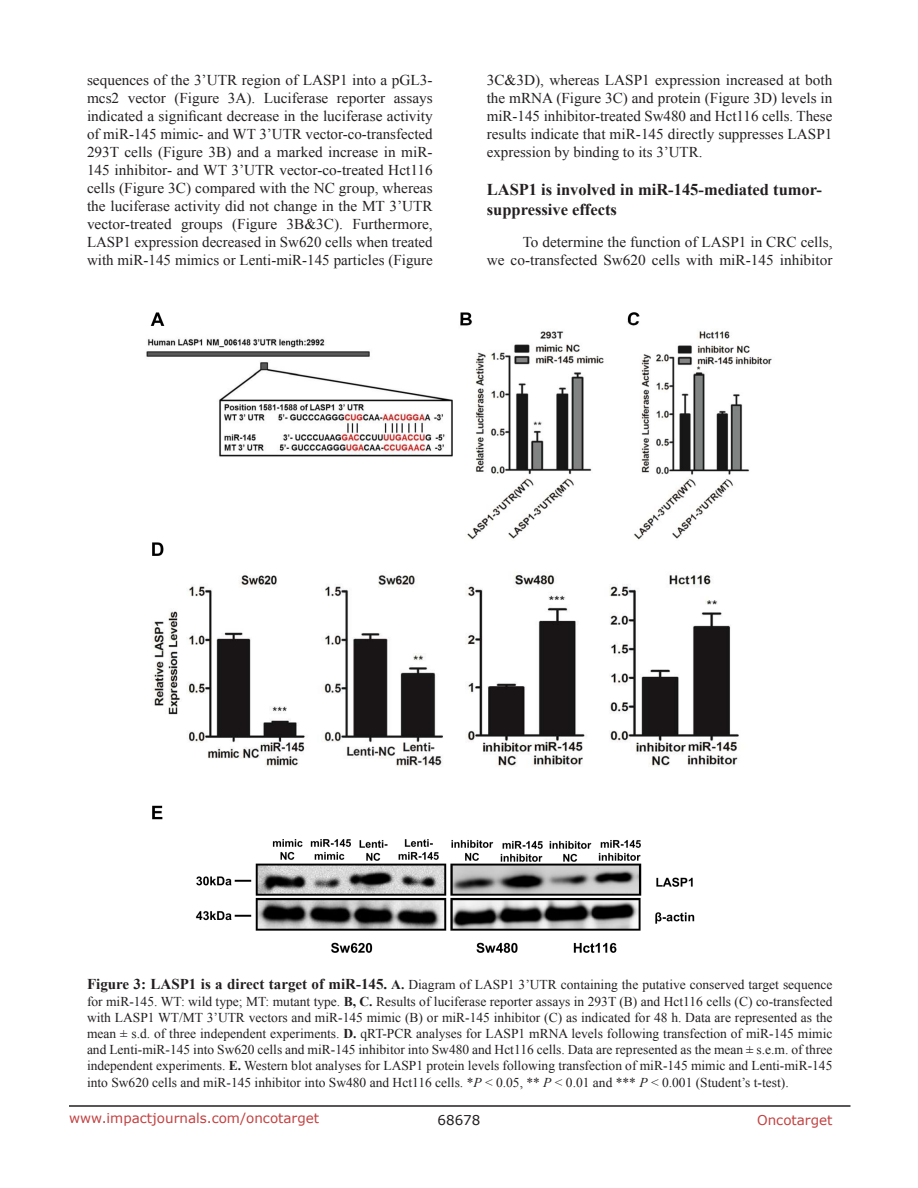
<style>
.page{position:relative;width:918px;height:1188px;background:#fff}
.page>*{position:absolute;margin:0;border:0;box-sizing:border-box;transform-origin:0 0}
.SubHeading{font:700 16.5px/19.8px "Times New Roman";color:#231f20}
.BodyText{font:15px/18px "Times New Roman";color:#231f20;text-align:justify}
.figuretext{font:13.5px/16.2px "Times New Roman";color:#231f20;text-align:justify}
.t1{font:13.5px "Verdana";color:#c24141}
.t2{font:13.5px "Verdana";color:#231f20}
.s1{font-weight:700;font-size:15px}
.s2{font-weight:700}
.s3{font-style:italic}
</style>
<div class="page">
<hr style="left:69px;top:1105px;width:781px;height:2px;background:#231f20">
<img style="left:146px;top:312px;width:626px;height:640px">
<p class="BodyText" style="left:87px;top:71px;width:347px">sequences of the 3’UTR region of LASP1 into a pGL3- mcs2 vector (Figure 3A). Luciferase reporter assays indicated a significant decrease in the luciferase activity of miR-145 mimic- and WT 3’UTR vector-co-transfected 293T cells (Figure 3B) and a marked increase in miR-145 inhibitor- and WT 3’UTR vector-co-treated Hct116 cells (Figure 3C) compared with the NC group, whereas the luciferase activity did not change in the MT 3’UTR vector-treated groups (Figure 3B&amp;3C). Furthermore, LASP1 expression decreased in Sw620 cells when treated with miR-145 mimics or Lenti-miR-145 particles (Figure</p>
<p class="BodyText" style="left:487px;top:71px;width:347px">3C&amp;3D), whereas LASP1 expression increased at both the mRNA (Figure 3C) and protein (Figure 3D) levels in miR-145 inhibitor-treated Sw480 and Hct116 cells. These results indicate that miR-145 directly suppresses LASP1 expression by binding to its 3’UTR.</p>
<p class="SubHeading" style="left:487px;top:179px;width:337px">LASP1 is involved in miR-145-mediated tumor&shy;suppressive effects</p>
<p class="BodyText" style="left:487px;top:232px;width:347px;text-align:right">To determine the function of LASP1 in CRC cells,<br>we co-transfected Sw620 cells with miR-145 inhibitor</p>
<p class="figuretext" style="left:87px;top:977px;width:747px"><span class="s1">Figure 3: LASP1 is a direct target of miR-145.</span> <span class="s2">A.</span> Diagram of LASP1 3’UTR containing the putative conserved target sequence for miR-145. WT: wild type; MT: mutant type. <span class="s2">B, C.</span> Results of luciferase reporter assays in 293T (B) and Hct116 cells (C) co-transfected with LASP1 WT/MT 3’UTR vectors and miR-145 mimic (B) or miR-145 inhibitor (C) as indicated for 48 h. Data are represented as the mean ± s.d. of three independent experiments. <span class="s2">D.</span> qRT-PCR analyses for LASP1 mRNA levels following transfection of miR-145 mimic and Lenti-miR-145 into Sw620 cells and miR-145 inhibitor into Sw480 and Hct116 cells. Data are represented as the mean ± s.e.m. of three independent experiments. <span class="s2">E.</span> Western blot analyses for LASP1 protein levels following transfection of miR-145 mimic and Lenti-miR-145 into Sw620 cells and miR-145 inhibitor into Sw480 and Hct116 cells. *<span class="s3">P</span> &lt; 0.05, ** <span class="s3">P</span> &lt; 0.01 and *** <span class="s3">P</span> &lt; 0.001 (Student’s t-test).</p>
<p class="t1" style="left:69px;top:1109px;width:252px">www.impactjournals.com/oncotarget</p>
<p class="t2" style="left:438px;top:1111px;width:44px">68678</p>
<p class="t1" style="left:757px;top:1111px;width:77px">Oncotarget</p>
</div>
